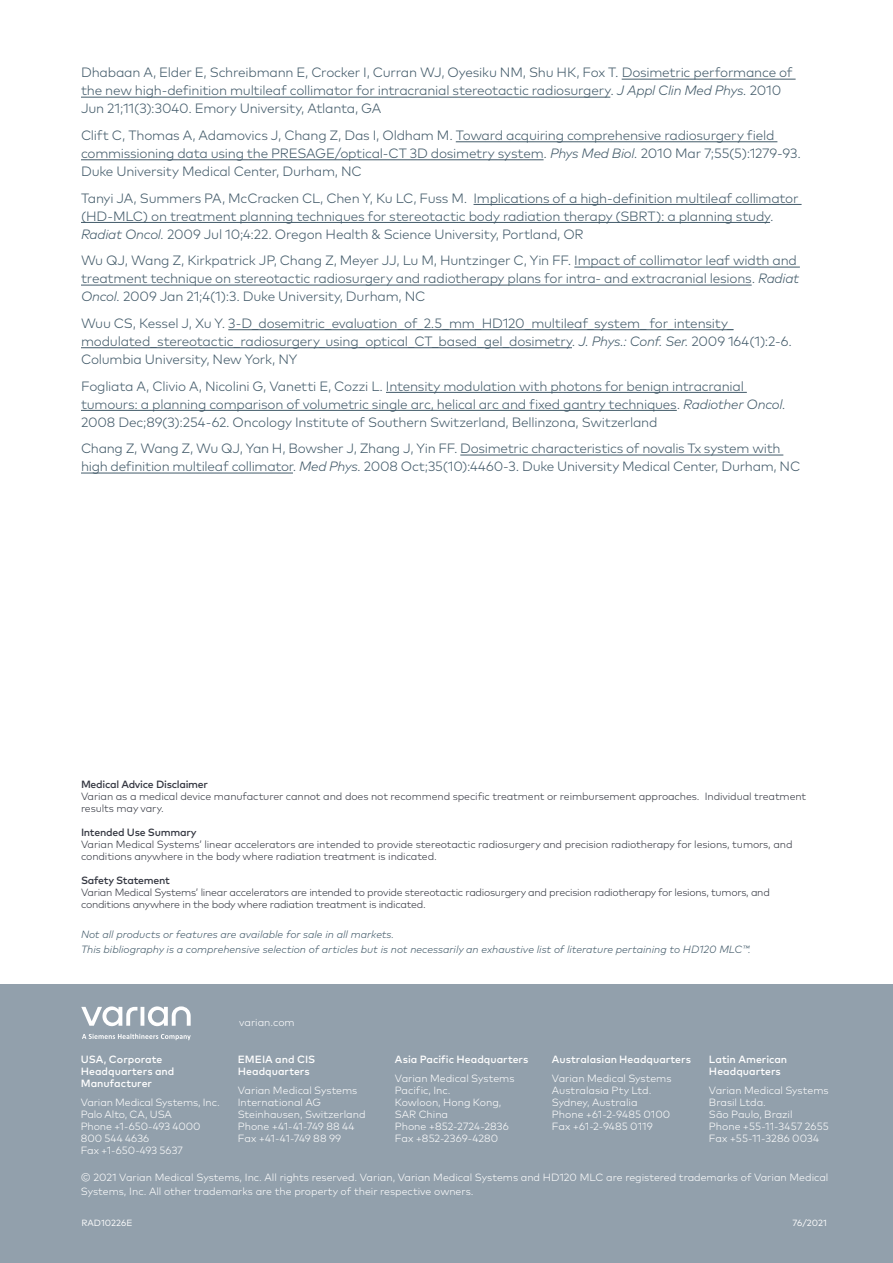
<style>
.page{position:relative;width:893px;height:1263px;background:#fff}
.page>*{position:absolute;margin:0;border:0;box-sizing:border-box;transform-origin:0 0}
.t1{font:300 13.5px/18px "Mark OT";letter-spacing:-.015em;color:#425a69}
.t2{font:300 10.5px/12px "Mark OT";color:#fff}
.t3{font:300 10.5px/12px "Mark OT";letter-spacing:-.01em;color:#343741}
.t4{font:italic 300 10.5px/15px "Mark OT";color:#425a69}
.t5{font:500 10.5px/12px "Mark OT";color:#fff}
.t6{font:500 10.5px "Mark OT";letter-spacing:-.025em;color:#343741}
.t7{font:9px "Mark OT";color:#fff}
.s1{font-style:italic}
</style>
<div class="page">
<div style="left:0;top:984px;width:893px;height:279px;background:#92a0ac"></div>
<svg style="left:82px;top:1034px;width:109px;height:6px"></svg>
<svg style="left:81px;top:1006px;width:110px;height:20px"></svg>
<hr style="left:622px;top:79px;width:174px;height:1px;background:#425a69">
<hr style="left:81px;top:97px;width:529px;height:1px;background:#425a69">
<hr style="left:456px;top:141px;width:321px;height:1px;background:#425a69">
<hr style="left:81px;top:159px;width:463px;height:1px;background:#425a69">
<hr style="left:473px;top:204px;width:329px;height:1px;background:#425a69">
<hr style="left:81px;top:222px;width:689px;height:1px;background:#425a69">
<hr style="left:574px;top:267px;width:226px;height:1px;background:#425a69">
<hr style="left:81px;top:285px;width:671px;height:1px;background:#425a69">
<hr style="left:228px;top:329px;width:505px;height:1px;background:#425a69">
<hr style="left:81px;top:347px;width:491px;height:1px;background:#425a69">
<hr style="left:386px;top:392px;width:361px;height:1px;background:#425a69">
<hr style="left:81px;top:410px;width:596px;height:1px;background:#425a69">
<hr style="left:460px;top:455px;width:323px;height:1px;background:#425a69">
<hr style="left:81px;top:473px;width:212px;height:1px;background:#425a69">
<p class="t1" style="left:81px;top:64px;width:713px">Dhabaan A, Elder E, Schreibmann E, Crocker I, Curran WJ, Oyesiku NM, Shu HK, Fox T. Dosimetric performance of the new high-definition multileaf collimator for intracranial stereotactic radiosurgery. <span class="s1">J Appl Clin Med Phys.</span> 2010<br>Jun 21;11(3):3040. Emory University, Atlanta, GA</p>
<p class="t1" style="left:81px;top:126px;width:721px">Clift C, Thomas A, Adamovics J, Chang Z, Das I, Oldham M. Toward acquiring comprehensive radiosurgery field commissioning data using the PRESAGE/optical-CT 3D dosimetry system. <span class="s1">Phys Med Biol.</span> 2010 Mar 7;55(5):1279-93.<br>Duke University Medical Center, Durham, NC</p>
<p class="t1" style="left:81px;top:189px;width:719px">Tanyi JA, Summers PA, McCracken CL, Chen Y, Ku LC, Fuss M. Implications of a high-definition multileaf collimator (HD-MLC) on treatment planning techniques for stereotactic body radiation therapy (SBRT): a planning study.<br><span class="s1">Radiat Oncol.</span> 2009 Jul 10;4:22. Oregon Health &amp; Science University, Portland, OR</p>
<p class="t1" style="left:81px;top:251px;width:720px">Wu QJ, Wang Z, Kirkpatrick JP, Chang Z, Meyer JJ, Lu M, Huntzinger C, Yin FF. Impact of collimator leaf width and treatment technique on stereotactic radiosurgery and radiotherapy plans for intra- and extracranial lesions. <span class="s1">Radiat<br>Oncol.</span> 2009 Jan 21;4(1):3. Duke University, Durham, NC</p>
<p class="t1" style="left:81px;top:314px;width:713px">Wuu CS, Kessel J, Xu Y. 3-D_dosemitric_evaluation_of_2.5_mm_HD120_multileaf_system_ for_intensity_ modulated_stereotactic_radiosurgery_using_optical_CT_based_gel_dosimetry. <span class="s1">J. Phys.: Conf. Ser.</span> 2009 164(1):2-6.<br>Columbia University, New York, NY</p>
<p class="t1" style="left:81px;top:377px;width:706px">Fogliata A, Clivio A, Nicolini G, Vanetti E, Cozzi L. Intensity modulation with photons for benign intracranial tumours: a planning comparison of volumetric single arc, helical arc and fixed gantry techniques. <span class="s1">Radiother Oncol.<br></span>2008 Dec;89(3):254-62. Oncology Institute of Southern Switzerland, Bellinzona, Switzerland</p>
<p class="t1" style="left:81px;top:439px;width:721px">Chang Z, Wang Z, Wu QJ, Yan H, Bowsher J, Zhang J, Yin FF. Dosimetric characteristics of novalis Tx system with high definition multileaf collimator. <span class="s1">Med Phys.</span> 2008 Oct;35(10):4460-3. Duke University Medical Center, Durham, NC</p>
<p class="t6" style="left:81px;top:778px;width:129px">Medical Advice Disclaimer</p>
<p class="t3" style="left:81px;top:790px;width:727px">Varian as a medical device manufacturer cannot and does not recommend specific treatment or reimbursement approaches. Individual treatment results may vary.</p>
<p class="t6" style="left:81px;top:826px;width:117px">Intended Use Summary</p>
<p class="t3" style="left:81px;top:838px;width:713px">Varian Medical Systems’ linear accelerators are intended to provide stereotactic radiosurgery and precision radiotherapy for lesions, tumors, and conditions anywhere in the body where radiation treatment is indicated.</p>
<p class="t6" style="left:81px;top:874px;width:90px">Safety Statement</p>
<p class="t3" style="left:81px;top:886px;width:690px">Varian Medical Systems’ linear accelerators are intended to provide stereotactic radiosurgery and precision radiotherapy for lesions, tumors, and conditions anywhere in the body where radiation treatment is indicated.</p>
<p class="t4" style="left:81px;top:927px;width:671px">Not all products or features are available for sale in all markets.<br>This bibliography is a comprehensive selection of articles but is not necessarily an exhaustive list of literature pertaining to HD120 MLC™.</p>
<p class="t5" style="left:81px;top:1053px;width:95px">USA, Corporate<br>Headquarters and<br>Manufacturer</p>
<p class="t2" style="left:81px;top:1096px;width:140px">Varian Medical Systems, Inc.<br>Palo Alto, CA, USA<br>Phone +1-650-493 4000<br>800 544 4636<br>Fax +1-650-493 5637</p>
<p class="t2" style="left:239px;top:1016px;width:57px">varian.com</p>
<p class="t5" style="left:238px;top:1053px;width:79px">EMEIA and CIS<br>Headquarters</p>
<p class="t2" style="left:238px;top:1084px;width:129px">Varian Medical Systems<br>International AG<br>Steinhausen, Switzerland<br>Phone +41-41-749 88 44<br>Fax +41-41-749 88 99</p>
<p class="t5" style="left:395px;top:1053px;width:135px">Asia Pacific Headquarters</p>
<p class="t2" style="left:395px;top:1072px;width:121px">Varian Medical Systems<br>Pacific, Inc.<br>Kowloon, Hong Kong,<br>SAR China<br>Phone +852-2724-2836<br>Fax +852-2369-4280</p>
<p class="t5" style="left:552px;top:1053px;width:141px">Australasian Headquarters</p>
<p class="t2" style="left:552px;top:1072px;width:121px">Varian Medical Systems<br>Australasia Pty Ltd.<br>Sydney, Australia<br>Phone +61-2-9485 0100<br>Fax +61-2-9485 0119</p>
<p class="t5" style="left:709px;top:1053px;width:80px">Latin American<br>Headquarters</p>
<p class="t2" style="left:709px;top:1084px;width:121px">Varian Medical Systems<br>Brasil Ltda.<br>São Paulo, Brazil<br>Phone +55-11-3457 2655<br>Fax +55-11-3286 0034</p>
<p class="t2" style="left:81px;top:1171px;width:749px;line-height:13.5px">© 2021 Varian Medical Systems, Inc. All rights reserved. Varian, Varian Medical Systems and HD120 MLC are registered trademarks of Varian Medical<br>Systems, Inc. All other trademarks are the property of their respective owners.</p>
<p class="t7" style="left:81px;top:1217px;width:52px">RAD10226E</p>
<p class="t7" style="left:792px;top:1217px;width:36px">76/2021</p>
</div>
